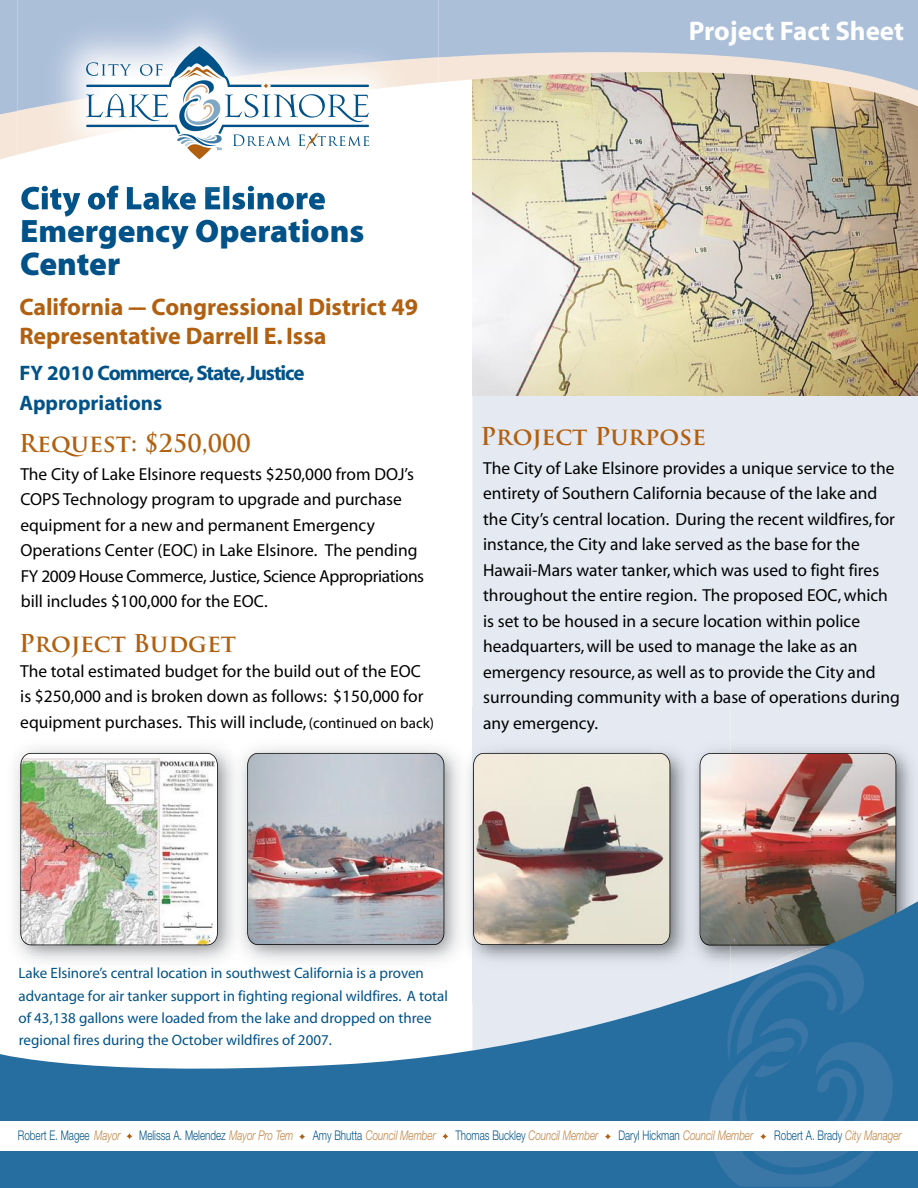
<style>
.page{position:relative;width:918px;height:1188px;background:#fff}
.page>*{position:absolute;margin:0;border:0;box-sizing:border-box;transform-origin:0 0}
.t1{font:900 33px/33px "Myriad Pro";color:#005288}
.t2{font:700 27px "Myriad";color:#fff}
.t3{font:700 24px/29.2px "Myriad";color:#b06010}
.t4{font:700 24px "Trajan Pro";color:#b06010}
.t5{font:700 21px/30px "Myriad";letter-spacing:-.03em;color:#005288}
.t6{font:17.4px/25.5px "Myriad";color:#000}
.t7{font:17.4px/25.5px "Myriad";letter-spacing:-.02em;color:#000}
.t8{font:15px/22.5px "Myriad";color:#005288}
.t9{font:300 13.35px "Helvetica Neue";color:#005288;scale:.74 1}
.t10{font:italic 300 13.35px "Helvetica Neue";color:#c08040;scale:.74 1}
.s1{font-size:15px}
.s2{font-style:italic;color:#c08040}
.s3{font-style:normal;color:#005288}
</style>
<div class="page">
<div style="left:472px;top:319px;width:446px;height:386px;background:#e4e9f2"></div>
<img style="left:651px;top:705px;width:267px;height:191px">
<img style="left:473px;top:166px;width:445px;height:230px">
<img style="left:0;top:119px;width:918px;height:47px">
<svg style="left:0;top:0;width:918px;height:119px;background:#c1c5c6"></svg>
<img style="left:123px;top:155px;width:316px;height:64px">
<img style="left:17px;top:155px;width:106px;height:31px">
<img style="left:307px;top:186px;width:18px;height:31px">
<img style="left:21px;top:186px;width:286px;height:31px">
<img style="left:205px;top:219px;width:158px;height:9px">
<img style="left:22px;top:220px;width:235px;height:8px">
<img style="left:17px;top:111px;width:422px;height:44px">
<img style="left:17px;top:0;width:422px;height:111px">
<svg style="left:86px;top:46px;width:283px;height:113px"></svg>
<img style="left:218px;top:753px;width:482px;height:143px">
<svg style="left:473px;top:753px;width:197px;height:143px;background:#bfb5ab"></svg>
<img style="left:20px;top:753px;width:198px;height:143px">
<img style="left:247px;top:753px;width:197px;height:143px">
<svg style="left:0;top:896px;width:918px;height:292px"></svg>
<div style="left:0;top:1121px;width:918px;height:29px;background:#fff"></div>
<svg style="left:127px;top:1134px;width:5px;height:5px"></svg>
<svg style="left:299px;top:1134px;width:6px;height:5px"></svg>
<svg style="left:443px;top:1134px;width:5px;height:5px"></svg>
<svg style="left:605px;top:1134px;width:6px;height:5px"></svg>
<img style="left:700px;top:753px;width:196px;height:434px">
<h1 class="t1" style="left:20px;top:213px;width:346px">Emergency Operations<br>Center</h1>
<h3 class="t3" style="left:19px;top:293px;width:400px">California --- Congressional District 49<br>Representative Darrell E. Issa</h3>
<p class="t5" style="left:19px;top:358px;width:287px">FY 2010 Commerce,State,Justice<br>Appropriations</p>
<h2 class="t2" style="left:689px;top:17px;width:217px">Project Fact Sheet</h2>
<h3 class="t4" style="left:19px;top:429px;width:233px">Request: $250,000</h3>
<h3 class="t4" style="left:481px;top:421px;width:227px">Project Purpose</h3>
<p class="t6" style="left:20px;top:462px;width:399px">The City of Lake Elsinore requests $250,000 from DOJ’s COPS Technology program to upgrade and purchase equipment for a new and permanent Emergency Operations Center (EOC) in Lake Elsinore. The pending</p>
<p class="t7" style="left:21px;top:564px;width:405px">FY 2009 House Commerce, Justice, Science Appropriations bill includes $100,000 for the EOC.</p>
<h3 class="t4" style="left:19px;top:628px;width:219px">Project Budget</h3>
<p class="t6" style="left:20px;top:659px;width:415px">The total estimated budget for the build out of the EOC is $250,000 and is broken down as follows: $150,000 for equipment purchases. This will include, <span class="s1">(continued on back)</span></p>
<p class="t6" style="left:483px;top:456px;width:418px">The City of Lake Elsinore provides a unique service to the entirety of Southern California because of the lake and the City’s central location. During the recent wildfires,for instance, the City and lake served as the base for the Hawaii-Mars water tanker, which was used to fight fires throughout the entire region. The proposed EOC, which is set to be housed in a secure location within police headquarters, will be used to manage the lake as an emergency resource, as well as to provide the City and surrounding community with a base of operations during any emergency.</p>
<p class="t8" style="left:19px;top:963px;width:431px">Lake Elsinore’s central location in southwest California is a proven advantage for air tanker support in fighting regional wildfires. A total of 43,138 gallons were loaded from the lake and dropped on three</p>
<p class="t8" style="left:19px;top:1029px;width:315px">regional fires during the October wildfires of 2007.</p>
<p class="t9" style="left:18px;top:1127px;width:140px">Robert E. Magee <span class="s2">Mayor</span></p>
<p class="t9" style="left:139px;top:1127px;width:210px">Melissa A. Melendez <span class="s2">Mayor Pro Tem</span></p>
<p class="t10" style="left:313px;top:1127px;width:168px"><span class="s3">Amy Bhutta</span> Council Member</p>
<p class="t9" style="left:455px;top:1127px;width:195px">Thomas Buckley <span class="s2">Council Member</span></p>
<p class="t10" style="left:618px;top:1127px;width:184px"><span class="s3">Daryl Hickman</span> Council Member</p>
<p class="t9" style="left:774px;top:1127px;width:174px">Robert A. Brady <span class="s2">City Manager</span></p>
</div>
